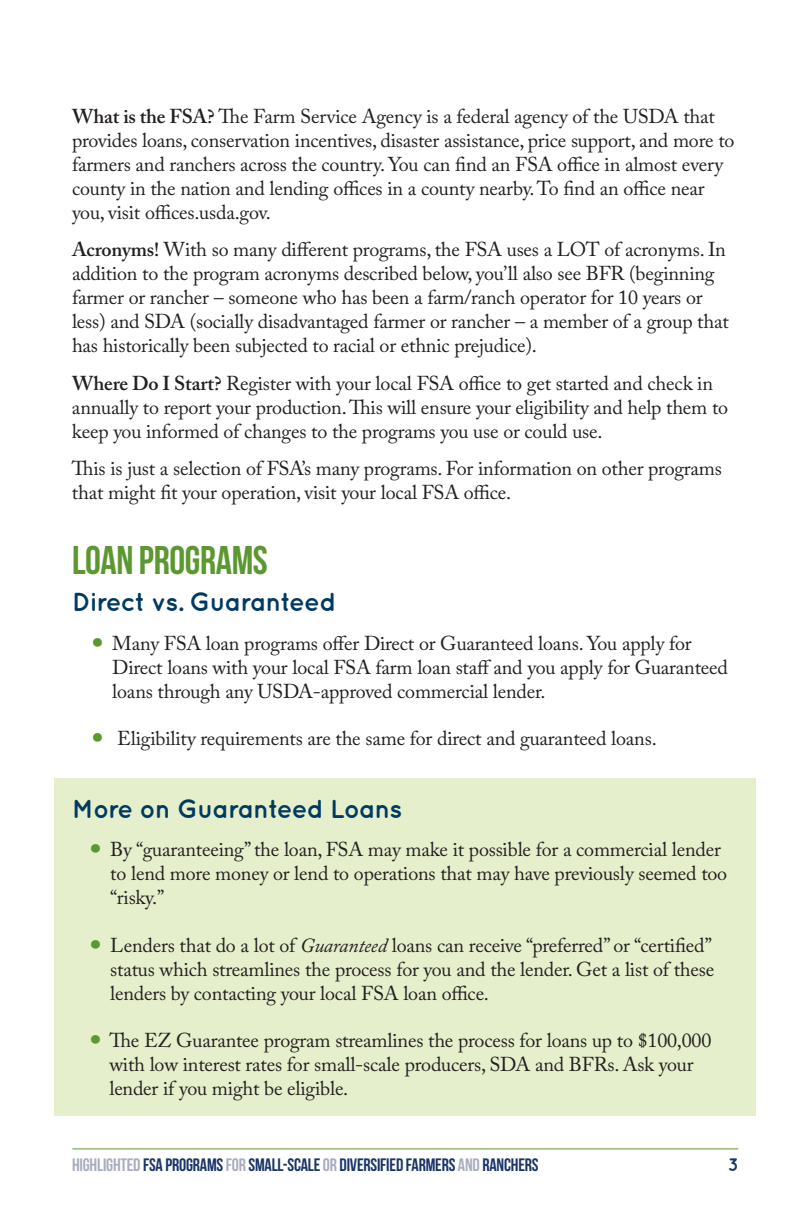
<style>
.page{position:relative;width:792px;height:1224px;background:#fff}
.page>*{position:absolute;margin:0;border:0;box-sizing:border-box;transform-origin:0 0}
.t1{font:700 40px "Bebas Neue";letter-spacing:-.01em;color:#5c9731}
.t2{font:700 26px "Quicksand";letter-spacing:-.03em;color:#003a62}
.t3{font:20px/24px "Adobe Caslon Pro";letter-spacing:-.01em;color:#231f20}
.t4{font:700 18px "Bebas Neue";letter-spacing:-.01em;color:#1b3569}
.t5{font:700 18px "Quicksand";color:#1b3569}
.s1{font-weight:600}
.s2{font-weight:700;font-size:32px;color:#5c9731}
.s3{font-style:italic}
.s4{color:#a9adbd}
</style>
<div class="page">
<hr style="left:72px;top:1148px;width:666px;height:1px;background:#5c9731">
<div style="left:54px;top:779px;width:702px;height:337px;background:#e5efcb"></div>
<p class="t3" style="left:72px;top:106px;width:664px"><span class="s1">What is the FSA?</span> The Farm Service Agency is a federal agency of the USDA that provides loans, conservation incentives, disaster assistance, price support, and more to farmers and ranchers across the country. You can find an FSA office in almost every county in the nation and lending offices in a county nearby. To find an office near you, visit offices.usda.gov.</p>
<p class="t3" style="left:72px;top:240px;width:658px"><span class="s1">Acronyms!</span> With so many different programs, the FSA uses a LOT of acronyms. In addition to the program acronyms described below, you’ll also see BFR (beginning farmer or rancher – someone who has been a farm/ranch operator for 10 years or less) and SDA (socially disadvantaged farmer or rancher – a member of a group that has historically been subjected to racial or ethnic prejudice).</p>
<p class="t3" style="left:72px;top:373px;width:658px"><span class="s1">Where Do I Start?</span> Register with your local FSA office to get started and check in annually to report your production. This will ensure your eligibility and help them to keep you informed of changes to the programs you use or could use.</p>
<p class="t3" style="left:72px;top:459px;width:651px">This is just a selection of FSA’s many programs. For information on other programs that might fit your operation, visit your local FSA office.</p>
<h1 class="t1" style="left:72px;top:537px;width:197px">LOAN PROGRAMS</h1>
<h2 class="t2" style="left:72px;top:593px;width:266px">Direct vs. Guaranteed</h2>
<p class="t3" style="left:112px;top:633px;width:617px;text-indent:-20px"><span class="s2">•</span> Many FSA loan programs offer Direct or Guaranteed loans. You apply for<br>Direct loans with your local FSA farm loan staff and you apply for Guaranteed loans through any USDA-approved commercial lender.</p>
<p class="t3" style="left:92px;top:728px;width:566px"><span class="s2">•</span> Eligibility requirements are the same for direct and guaranteed loans.</p>
<h2 class="t2" style="left:72px;top:800px;width:332px">More on Guaranteed Loans</h2>
<p class="t3" style="left:110px;top:840px;width:618px;text-indent:-20px"><span class="s2">•</span> By “guaranteeing” the loan, FSA may make it possible for a commercial lender to lend more money or lend to operations that may have previously seemed too “risky.”</p>
<p class="t3" style="left:110px;top:935px;width:605px;text-align:justify;text-indent:-20px"><span class="s2">•</span> Lenders that do a lot of <span class="s3">Guaranteed</span> loans can receive “preferred” or “certified” status which streamlines the process for you and the lender. Get a list of these lenders by contacting your local FSA loan office.</p>
<p class="t3" style="left:109px;top:1031px;width:604px;text-indent:-19px"><span class="s2">•</span> The EZ Guarantee program streamlines the process for loans up to $100,000 with low interest rates for small-scale producers, SDA and BFRs. Ask your lender if you might be eligible.</p>
<p class="t4" style="left:72px;top:1154px;width:468px"><span class="s4">HIGHLIGHTED</span> FSA PROGRAMS <span class="s4">FOR</span> SMALL-SCALE <span class="s4">OR</span> DIVERSIFIED FARMERS <span class="s4">AND</span> RANCHERS</p>
<p class="t5" style="left:728px;top:1158px;width:12px">3</p>
</div>
